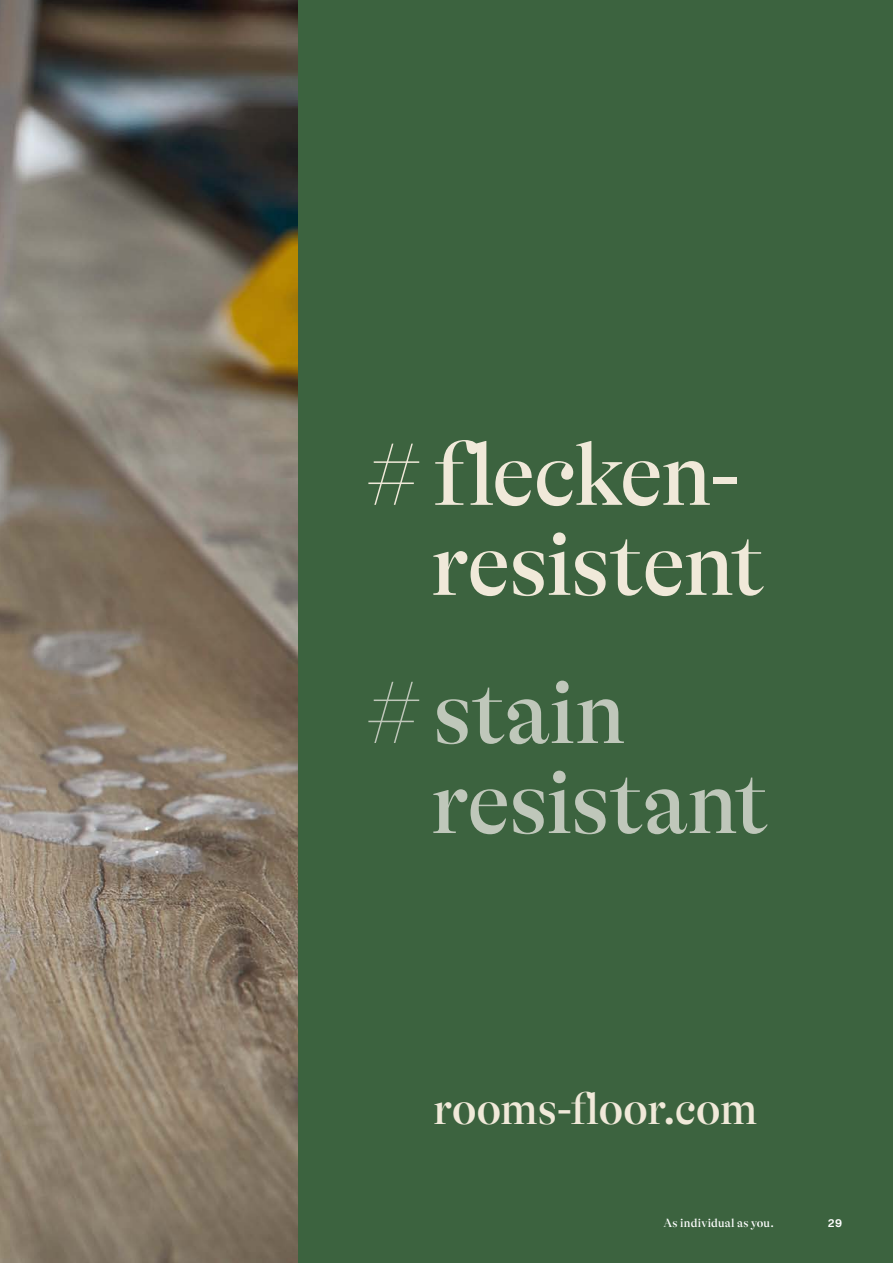
<style>
.page{position:relative;width:893px;height:1263px;background:#3c633f}
.page>*{position:absolute;margin:0;border:0;box-sizing:border-box;transform-origin:0 0}
.t1{font:500 90px/90px "GT Alpina Fine";letter-spacing:-.02em;color:#f0e9d9}
.t2{font:500 90px/90px "GT Alpina Fine";letter-spacing:-.005em;color:#bfc7ba}
.t3{font:500 45px "GT Alpina Fine";letter-spacing:-.01em;color:#f0e9d9}
.t4{font:500 12px "GT Alpina Fine";letter-spacing:.015em;color:#fff}
.t5{font:600 12px "Switzer";color:#fff}
</style>
<div class="page">
<img style="left:0;top:0;width:298px;height:1263px">
<p class="t1" style="left:431px;top:430px;width:335px;text-indent:-66px"># flecken&shy;resistent</p>
<p class="t2" style="left:431px;top:669px;width:339px;text-indent:-66px"># stain resistant</p>
<p class="t3" style="left:433px;top:1084px;width:325px">rooms-floor.com</p>
<p class="t4" style="left:664px;top:1216px;width:112px">As individual as you.</p>
<p class="t5" style="left:828px;top:1215px;width:15px">29</p>
</div>
